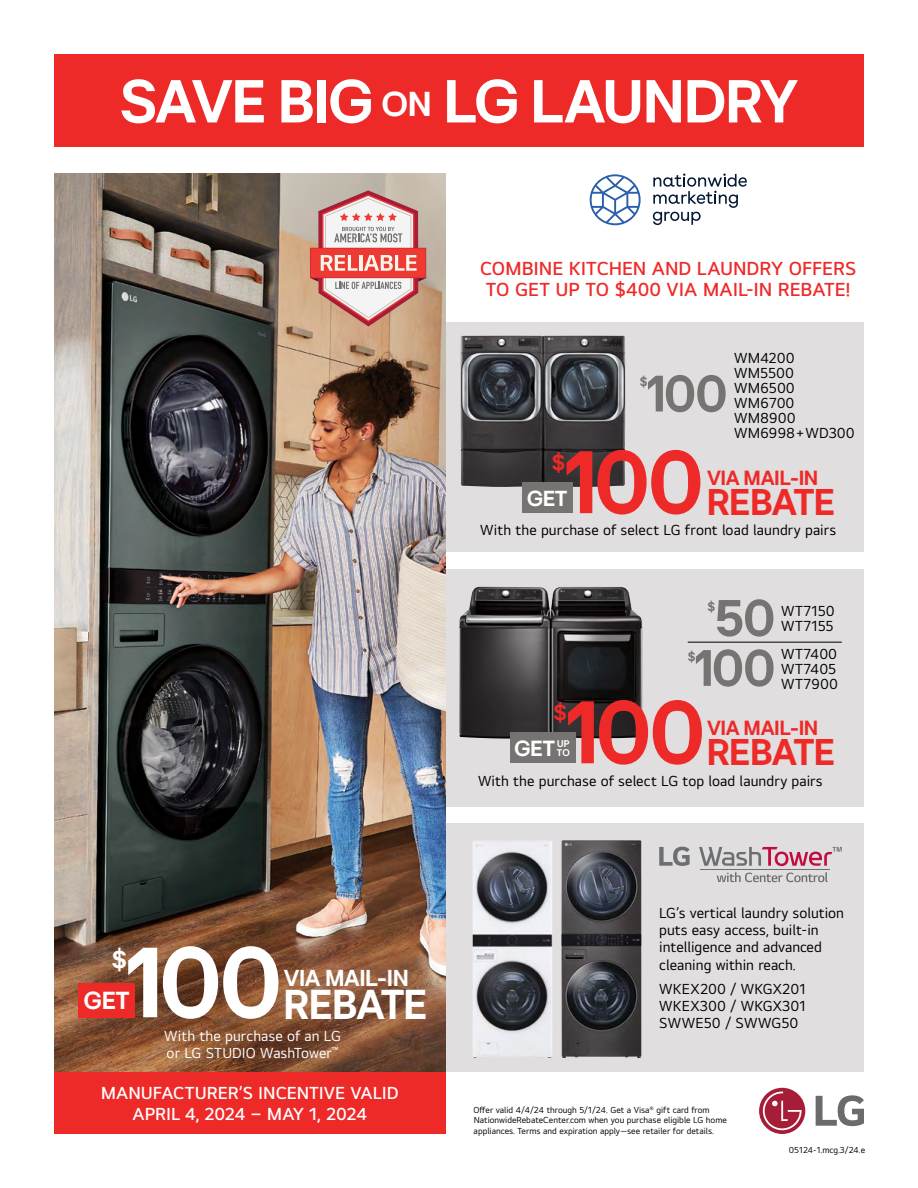
<style>
.page{position:relative;width:918px;height:1188px;background:#fff}
.page>*{position:absolute;margin:0;border:0;box-sizing:border-box;transform-origin:0 0}
.t1{font:700 103.5px "LGEI Headline";color:#fff}
.t2{font:700 92.1px "LGEI Headline";letter-spacing:-.02em;color:#ee2a29}
.t3{font:700 63px "LGEI Headline";letter-spacing:-.005em;color:#fff}
.t4{font:700 53.25px "LGEI Headline";letter-spacing:-.01em;color:#757472}
.t5{font:700 43.5px "LGEI Headline";letter-spacing:-.01em;color:#fff}
.t6{font:700 38.7px "LGEI Headline";letter-spacing:-.01em;color:#ee2a29}
.t7{font:700 25.65px "LGEI Headline";color:#fff}
.t8{font:700 25.35px "LGEI Headline";color:#fff}
.t9{font:700 24px "LGEI Headline";letter-spacing:-.005em;color:#fff}
.t10{font:700 22.8px "LGEI Headline";color:#fff}
.t11{font:700 22.65px "LGEI Headline";color:#fff}
.t12{font:700 22.5px "LGEI Headline";color:#ee2a29}
.t13{font:700 21.3px "LGEI Headline";letter-spacing:-.005em;color:#ee2a29}
.t14{font:600 19.5px/21px "LGEI Text";letter-spacing:-.005em;color:#ee2a29}
.t15{font:600 18px/21px "LGEI Text";letter-spacing:-.005em;color:#fff;text-align:center}
.t16{font:15px/15px "LGEI Text";color:#000}
.t17{font:15px/17.2px "LGEI Text";letter-spacing:.005em;color:#fff}
.t18{font:700 13.05px "LGEI Headline";color:#757472}
.t19{font:700 10.2px/8.2px "LGEI Headline";color:#fff}
.t20{font:9px/10.5px "LGEI Text";color:#000}
.s1{font-size:36px}
</style>
<div class="page">
<div style="left:446px;top:322px;width:418px;height:229px;background:#e0dede"></div>
<div style="left:446px;top:569px;width:418px;height:237px;background:#e0dede"></div>
<div style="left:446px;top:824px;width:418px;height:248px;background:#e0dede"></div>
<img style="left:54px;top:174px;width:392px;height:898px">
<div style="left:54px;top:1072px;width:392px;height:62px;background:#ee2a29"></div>
<div style="left:759px;top:1088px;width:46px;height:46px;background:#a51d37;border-radius:50%"></div>
<svg style="left:763px;top:1092px;width:39px;height:38px"></svg>
<svg style="left:816px;top:1095px;width:48px;height:31px"></svg>
<svg style="left:653px;top:174px;width:94px;height:51px"></svg>
<svg style="left:590px;top:174px;width:51px;height:51px"></svg>
<img style="left:461px;top:336px;width:164px;height:151px">
<img style="left:459px;top:587px;width:183px;height:152px">
<div style="left:54px;top:54px;width:810px;height:93px;background:#ee2a29"></div>
<div style="left:78px;top:983px;width:57px;height:34px;background:#ee2a29"></div>
<div style="left:510px;top:733px;width:66px;height:30px;background:#757472"></div>
<hr style="left:688px;top:642px;width:154px;height:1px;background:#000">
<div style="left:523px;top:483px;width:50px;height:30px;background:#757472"></div>
<svg style="left:310px;top:190px;width:116px;height:136px"></svg>
<img style="left:561px;top:840px;width:80px;height:218px">
<img style="left:473px;top:841px;width:79px;height:217px">
<svg style="left:659px;top:847px;width:31px;height:19px"></svg>
<svg style="left:699px;top:847px;width:143px;height:19px"></svg>
<svg style="left:717px;top:872px;width:111px;height:10px"></svg>
<hr style="left:701px;top:869px;width:129px;height:1px;background:#6d6e71">
<h3 class="t3" style="left:120px;top:61px;width:680px">SAVE BIG <span class="s1">ON</span> LG LAUNDRY</h3>
<h3 class="t14" style="left:480px;top:258px;width:378px">COMBINE KITCHEN AND LAUNDRY OFFERS<br>TO GET UP TO $400 VIA MAIL-IN REBATE!</h3>
<p class="t18" style="left:640px;top:373px;width:9px">$</p>
<h3 class="t4" style="left:647px;top:359px;width:81px">100</h3>
<p class="t16" style="left:734px;top:350px;width:122px">WM4200<br>WM5500<br>WM6500<br>WM6700<br>WM8900<br>WM6998+WD300</p>
<h3 class="t12" style="left:552px;top:447px;width:15px">$</h3>
<h2 class="t2" style="left:566px;top:423px;width:139px">100</h2>
<h3 class="t13" style="left:707px;top:464px;width:113px">VIA MAIL-IN</h3>
<h3 class="t6" style="left:707px;top:476px;width:129px">REBATE</h3>
<h3 class="t11" style="left:527px;top:483px;width:42px">GET</h3>
<p class="t16" style="left:480px;top:522px;width:357px">With the purchase of select LG front load laundry pairs</p>
<p class="t18" style="left:707px;top:598px;width:9px">$</p>
<h3 class="t4" style="left:715px;top:584px;width:61px">50</h3>
<p class="t16" style="left:781px;top:603px;width:55px">WT7150<br>WT7155</p>
<p class="t16" style="left:781px;top:646px;width:58px;text-align:justify">WT7400<br>WT7405<br>WT7900</p>
<p class="t18" style="left:688px;top:648px;width:9px">$</p>
<h3 class="t4" style="left:695px;top:634px;width:81px">100</h3>
<h3 class="t12" style="left:553px;top:698px;width:15px">$</h3>
<h2 class="t2" style="left:567px;top:673px;width:139px">100</h2>
<h3 class="t13" style="left:707px;top:714px;width:113px">VIA MAIL-IN</h3>
<h3 class="t10" style="left:515px;top:733px;width:42px">GET</h3>
<h3 class="t6" style="left:707px;top:727px;width:129px">REBATE</h3>
<p class="t19" style="left:557px;top:740px;width:14px">UP<br>TO</p>
<h1 class="t1" style="left:127px;top:916px;width:156px">100</h1>
<h3 class="t8" style="left:112px;top:943px;width:16px">$</h3>
<h3 class="t7" style="left:84px;top:984px;width:47px">GET</h3>
<h3 class="t9" style="left:284px;top:962px;width:126px">VIA MAIL-IN</h3>
<h3 class="t5" style="left:284px;top:976px;width:145px">REBATE</h3>
<p class="t17" style="left:164px;top:1027px;width:178px">With the purchase of an LG or LG STUDIO WashTower<sup>™</sup></p>
<p class="t15" style="left:101px;top:1082px;width:300px">MANUFACTURER’S INCENTIVE VALID<br>APRIL 4, 2024 – MAY 1, 2024</p>
<p class="t16" style="left:478px;top:773px;width:346px">With the purchase of select LG top load laundry pairs</p>
<p class="t16" style="left:659px;top:904px;width:186px;line-height:17.2px">LG’s vertical laundry solution puts easy access, built-in intelligence and advanced cleaning within reach.</p>
<p class="t16" style="left:659px;top:980px;width:148px;line-height:17.2px;text-align:justify">WKEX200 / WKGX201<br>WKEX300 / WKGX301<br>SWWE50 / SWWG50</p>
<p class="t20" style="left:474px;top:1104px;width:255px">Offer valid 4/4/24 through 5/1/24. Get a Visa<sup>®</sup> gift card from<br>NationwideRebateCenter.com when you purchase eligible LG home appliances. Terms and expiration apply—see retailer for details.</p>
<p class="t20" style="left:789px;top:1145px;width:78px">05124-1.mcg.3/24.e</p>
</div>
